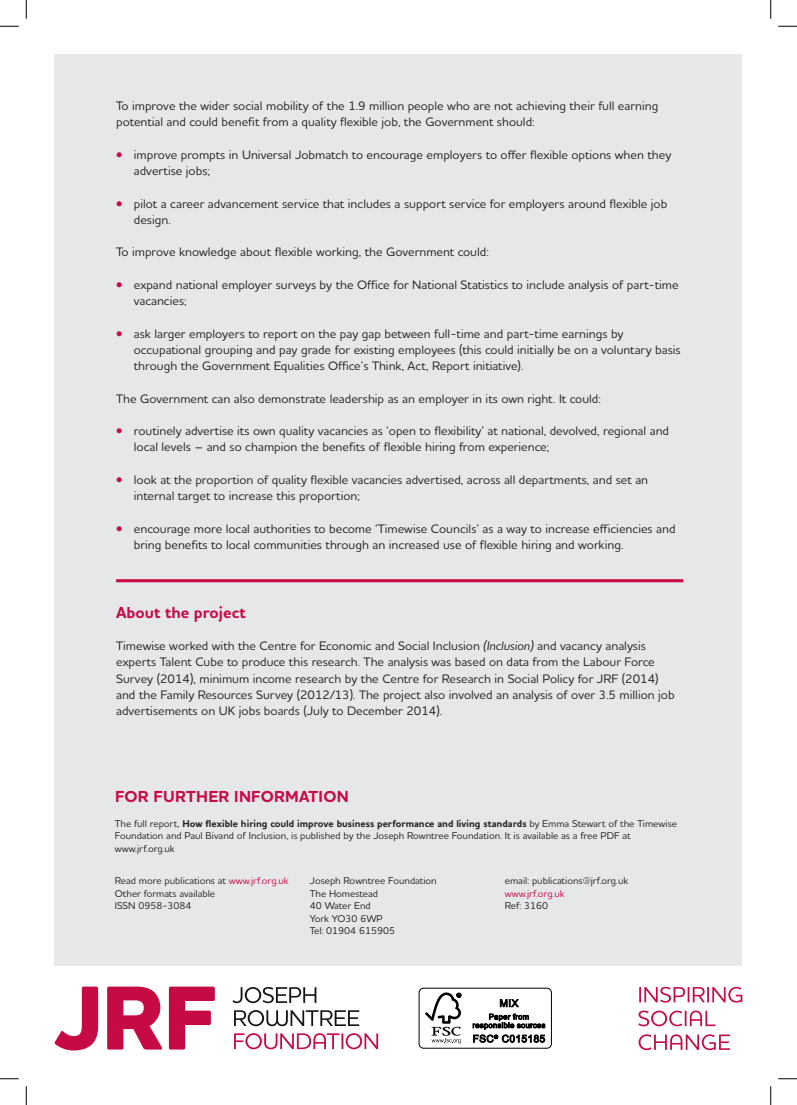
<style>
.page{position:relative;width:797px;height:1105px;background:#fff}
.page>*{position:absolute;margin:0;border:0;box-sizing:border-box;transform-origin:0 0}
.For_further_inform{font:700 16.25px "Houschka Alt Pro";letter-spacing:.015em;color:#c70a45}
.About_the_project{font:700 16.25px "Houschka Alt Pro";color:#c70a45}
.Body{font:500 12.5px/16.2px "Houschka Alt Pro";color:#231f20}
.Blurb{font:500 10px/12.5px "Houschka Alt Pro";color:#231f20}
.Blurb_in_3_columns{font:500 10px "Houschka Alt Pro";color:#231f20}
.Blurb_in_3_columns-2{font:500 10px "Houschka Alt Pro";color:#c70a45}
.s1{font-weight:700;color:#c70a45}
.s2{font-style:italic}
.s3{font-weight:700}
.s4{color:#c70a45}
</style>
<div class="page">
<div style="left:418px;top:988px;width:134px;height:60px;border:1px solid #000;border-radius:4px"></div>
<svg style="left:425px;top:992px;width:36px;height:51px"></svg>
<svg style="left:472px;top:999px;width:73px;height:44px"></svg>
<svg style="left:55px;top:986px;width:43px;height:64px"></svg>
<svg style="left:107px;top:986px;width:55px;height:63px"></svg>
<svg style="left:169px;top:986px;width:46px;height:63px"></svg>
<svg style="left:232px;top:987px;width:84px;height:16px"></svg>
<svg style="left:234px;top:1010px;width:125px;height:16px"></svg>
<svg style="left:234px;top:1033px;width:144px;height:16px"></svg>
<svg style="left:639px;top:987px;width:103px;height:15px"></svg>
<svg style="left:638px;top:1010px;width:77px;height:16px"></svg>
<svg style="left:638px;top:1034px;width:92px;height:16px"></svg>
<div style="left:55px;top:54px;width:687px;height:911px;background:#e6e7e9"></div>
<hr style="left:116px;top:579px;width:567px;height:3px;background:#c70a45">
<svg style="left:0;top:25px;width:19px;height:2px"></svg>
<svg style="left:778px;top:25px;width:19px;height:2px"></svg>
<svg style="left:0;top:1078px;width:19px;height:1px"></svg>
<svg style="left:778px;top:1078px;width:19px;height:1px"></svg>
<svg style="left:25px;top:0;width:2px;height:19px"></svg>
<svg style="left:25px;top:1086px;width:2px;height:19px"></svg>
<svg style="left:770px;top:0;width:1px;height:19px"></svg>
<svg style="left:770px;top:1086px;width:1px;height:19px"></svg>
<p class="Body" style="left:116px;top:97px;width:543px">To improve the wider social mobility of the 1.9 million people who are not achieving their full earning potential and could benefit from a quality flexible job, the Government should:</p>
<p class="Body" style="left:134px;top:146px;width:539px;text-indent:-18px"><span class="s1">•</span> improve prompts in Universal Jobmatch to encourage employers to offer flexible options when they advertise jobs;</p>
<p class="Body" style="left:134px;top:195px;width:535px;text-indent:-18px"><span class="s1">•</span> pilot a career advancement service that includes a support service for employers around flexible job design.</p>
<p class="Body" style="left:116px;top:244px;width:374px">To improve knowledge about flexible working, the Government could:</p>
<p class="Body" style="left:134px;top:276px;width:546px;text-indent:-18px"><span class="s1">•</span> expand national employer surveys by the Office for National Statistics to include analysis of part-time vacancies;</p>
<p class="Body" style="left:134px;top:325px;width:548px;text-indent:-18px"><span class="s1">•</span> ask larger employers to report on the pay gap between full-time and part-time earnings by occupational grouping and pay grade for existing employees (this could initially be on a voluntary basis through the Government Equalities Office’s Think, Act, Report initiative).</p>
<p class="Body" style="left:116px;top:390px;width:486px">The Government can also demonstrate leadership as an employer in its own right. It could:</p>
<p class="Body" style="left:134px;top:422px;width:536px;text-indent:-18px"><span class="s1">•</span> routinely advertise its own quality vacancies as ‘open to flexibility’ at national, devolved, regional and local levels – and so champion the benefits of flexible hiring from experience;</p>
<p class="Body" style="left:134px;top:471px;width:516px;text-indent:-18px"><span class="s1">•</span> look at the proportion of quality flexible vacancies advertised, across all departments, and set an internal target to increase this proportion;</p>
<p class="Body" style="left:134px;top:520px;width:543px;text-indent:-18px"><span class="s1">•</span> encourage more local authorities to become ‘Timewise Councils’ as a way to increase efficiencies and bring benefits to local communities through an increased use of flexible hiring and working.</p>
<p class="About_the_project" style="left:116px;top:602px;width:131px">About the project</p>
<p class="Body" style="left:116px;top:637px;width:560px">Timewise worked with the Centre for Economic and Social Inclusion <span class="s2">(Inclusion)</span> and vacancy analysis experts Talent Cube to produce this research. The analysis was based on data from the Labour Force Survey (2014), minimum income research by the Centre for Research in Social Policy for JRF (2014) and the Family Resources Survey (2012/13). The project also involved an analysis of over 3.5 million job advertisements on UK jobs boards (July to December 2014).</p>
<p class="For_further_inform" style="left:115px;top:786px;width:235px">FOR FURTHER INFORMATION</p>
<p class="Blurb" style="left:115px;top:817px;width:563px">The full report, <span class="s3">How flexible hiring could improve business performance and living standards</span> by Emma Stewart of the Timewise<br>Foundation and Paul Bivand of Inclusion, is published by the Joseph Rowntree Foundation. It is available as a free PDF at www.jrf.org.uk</p>
<p class="Blurb_in_3_columns" style="left:115px;top:874px;width:175px">Read more publications at <span class="s4">www.jrf.org.uk</span></p>
<p class="Blurb_in_3_columns" style="left:115px;top:887px;width:102px">Other formats available</p>
<p class="Blurb_in_3_columns" style="left:115px;top:899px;width:78px">ISSN 0958-3084</p>
<p class="Blurb_in_3_columns" style="left:310px;top:874px;width:128px">Joseph Rowntree Foundation</p>
<p class="Blurb_in_3_columns" style="left:310px;top:887px;width:70px">The Homestead</p>
<p class="Blurb_in_3_columns" style="left:310px;top:899px;width:62px">40 Water End</p>
<p class="Blurb_in_3_columns" style="left:310px;top:912px;width:74px">York YO30 6WP</p>
<p class="Blurb_in_3_columns" style="left:310px;top:924px;width:87px">Tel: 01904 615905</p>
<p class="Blurb_in_3_columns" style="left:505px;top:874px;width:125px">email: publications@jrf.org.uk</p>
<p class="Blurb_in_3_columns-2" style="left:505px;top:887px;width:61px">www.jrf.org.uk</p>
<p class="Blurb_in_3_columns" style="left:505px;top:899px;width:45px">Ref: 3160</p>
</div>
